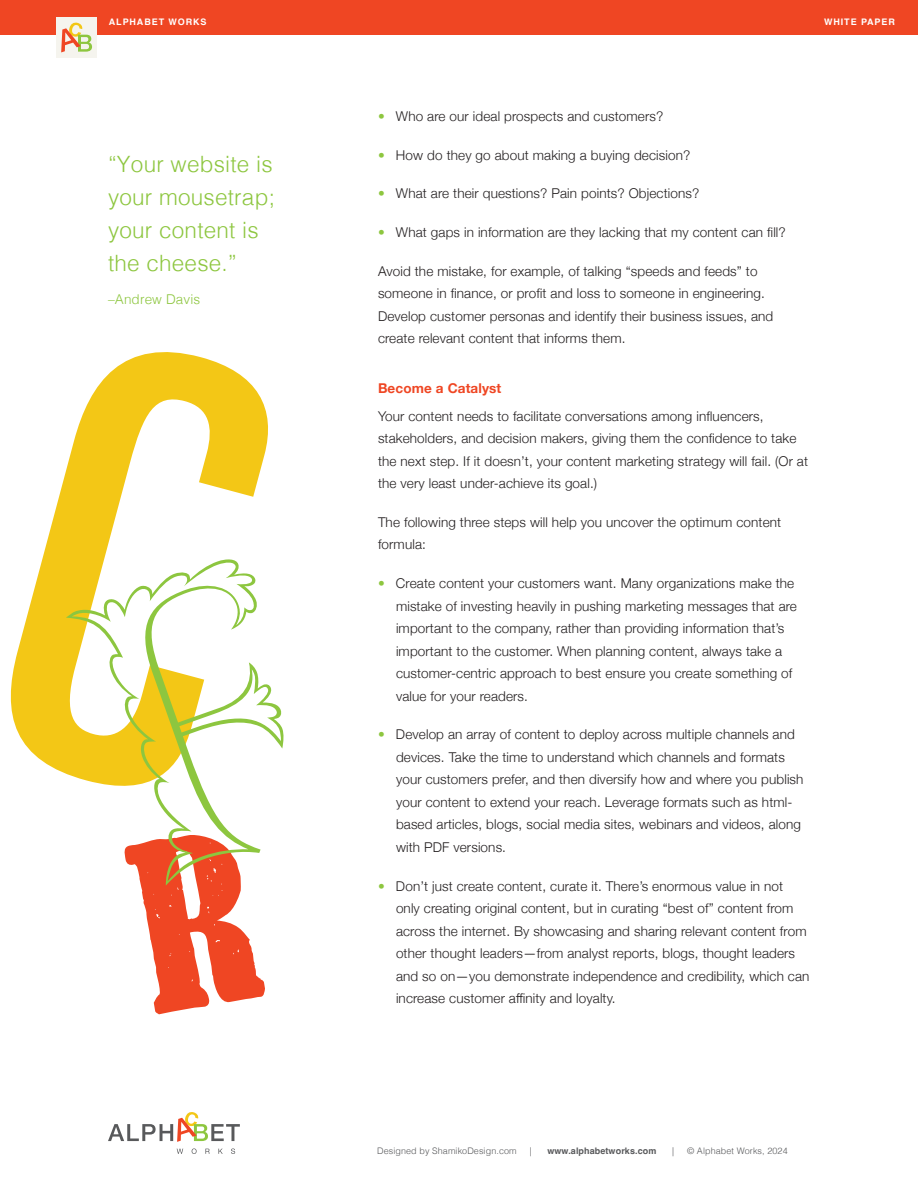
<style>
.page{position:relative;width:918px;height:1188px;background:#fff}
.page>*{position:absolute;margin:0;border:0;box-sizing:border-box;transform-origin:0 0}
.Side_panel_text{font:300 22.5px/33px "Helvetica";letter-spacing:.01em;color:#8dc63f}
.Text{font:300 13.5px/22.5px "Helvetica Neue";letter-spacing:.01em;color:#231f20}
.Subhead{font:700 13.5px "Helvetica Neue";letter-spacing:.01em;color:#ef4623}
.Side_panel_text-2{font:300 13.5px "Helvetica";letter-spacing:.01em;color:#8dc63f}
.t1{font:300 9px "Helvetica";letter-spacing:.01em;color:#58595b}
.t2{font:700 9px "Helvetica";letter-spacing:.1em;color:#fff}
.t3{font:700 9px "Helvetica";letter-spacing:.01em;color:#58595b}
.s1{color:#8dc63f}
</style>
<div class="page">
<div style="left:0;top:0;width:918px;height:35px;background:#ef4623"></div>
<div style="left:56px;top:17px;width:41px;height:41px;background:#f5f4ee"></div>
<svg style="left:61px;top:22px;width:31px;height:30px"></svg>
<svg style="left:177px;top:1149px;width:6px;height:5px"></svg>
<svg style="left:192px;top:1149px;width:5px;height:5px"></svg>
<svg style="left:205px;top:1149px;width:5px;height:5px"></svg>
<svg style="left:218px;top:1149px;width:5px;height:5px"></svg>
<svg style="left:231px;top:1149px;width:4px;height:5px"></svg>
<svg style="left:108px;top:1112px;width:132px;height:30px"></svg>
<svg style="left:10px;top:352px;width:258px;height:422px"></svg>
<svg style="left:141px;top:886px;width:124px;height:128px"></svg>
<svg style="left:66px;top:558px;width:218px;height:328px"></svg>
<p class="t2" style="left:109px;top:17px;width:99px">ALPHABET WORKS</p>
<p class="t2" style="left:824px;top:17px;width:72px">WHITE PAPER</p>
<p class="Side_panel_text" style="left:108px;top:146px;width:168px">“Your website is your mousetrap; your content is the cheese.”</p>
<p class="Side_panel_text-2" style="left:108px;top:287px;width:94px">–Andrew Davis</p>
<p class="Text" style="left:378px;top:104px;width:287px"><span class="s1">•</span> Who are our ideal prospects and customers?</p>
<p class="Text" style="left:378px;top:143px;width:314px"><span class="s1">•</span> How do they go about making a buying decision?</p>
<p class="Text" style="left:378px;top:181px;width:323px"><span class="s1">•</span> What are their questions? Pain points? Objections?</p>
<p class="Text" style="left:378px;top:220px;width:409px"><span class="s1">•</span> What gaps in information are they lacking that my content can fill?</p>
<p class="Text" style="left:378px;top:259px;width:397px">Avoid the mistake, for example, of talking “speeds and feeds” to someone in finance, or profit and loss to someone in engineering.<br>Develop customer personas and identify their business issues, and create relevant content that informs them.</p>
<p class="Subhead" style="left:378px;top:377px;width:125px">Become a Catalyst</p>
<p class="Text" style="left:378px;top:404px;width:432px">Your content needs to facilitate conversations among influencers, stakeholders, and decision makers, giving them the confidence to take the next step. If it doesn’t, your content marketing strategy will fail. (Or at the very least under-achieve its goal.)</p>
<p class="Text" style="left:378px;top:510px;width:405px">The following three steps will help you uncover the optimum content formula:</p>
<p class="Text" style="left:396px;top:571px;width:402px;text-indent:-18px"><span class="s1">•</span> Create content your customers want. Many organizations make the mistake of investing heavily in pushing marketing messages that are important to the company, rather than providing information that’s important to the customer. When planning content, always take a customer-centric approach to best ensure you create something of value for your readers.</p>
<p class="Text" style="left:396px;top:722px;width:409px;text-indent:-18px"><span class="s1">•</span> Develop an array of content to deploy across multiple channels and devices. Take the time to understand which channels and formats your customers prefer, and then diversify how and where you publish your content to extend your reach. Leverage formats such as html&shy;based articles, blogs, social media sites, webinars and videos, along with PDF versions.</p>
<p class="Text" style="left:396px;top:874px;width:415px;text-indent:-18px"><span class="s1">•</span> Don’t just create content, curate it. There’s enormous value in not only creating original content, but in curating “best of” content from across the internet. By showcasing and sharing relevant content from other thought leaders—from analyst reports, blogs, thought leaders and so on—you demonstrate independence and credibility, which can increase customer affinity and loyalty.</p>
<p class="t1" style="left:377px;top:1143px;width:141px">Designed by ShamikoDesign.com</p>
<p class="t1" style="left:530px;top:1143px;width:3px">|</p>
<p class="t3" style="left:547px;top:1145px;width:111px">www.alphabetworks.com</p>
<p class="t1" style="left:672px;top:1143px;width:3px">|</p>
<p class="t1" style="left:687px;top:1143px;width:102px">© Alphabet Works, 2024</p>
</div>
